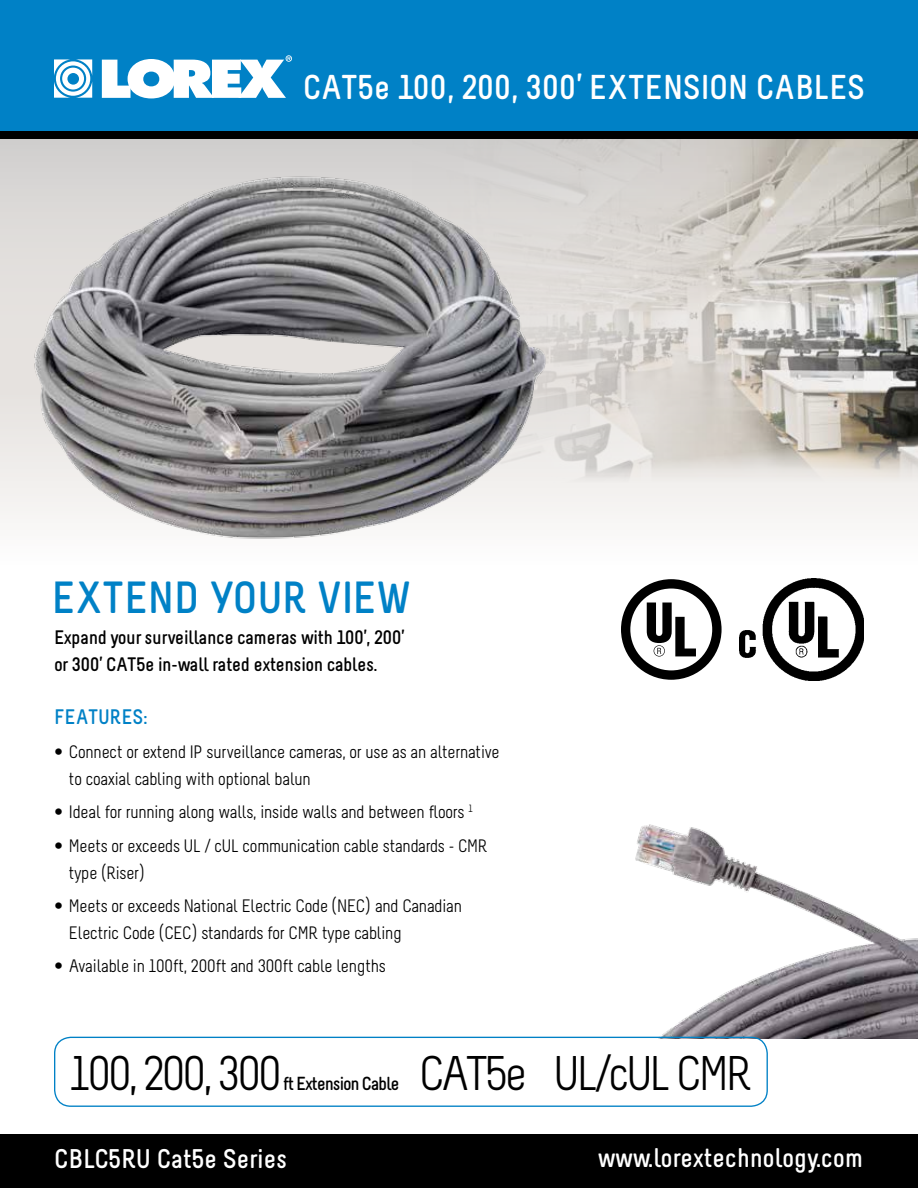
<style>
.page{position:relative;width:918px;height:1188px;background:#fff}
.page>*{position:absolute;margin:0;border:0;box-sizing:border-box;transform-origin:0 0}
.t1{font:48.6px "Melbourne";letter-spacing:-.05em;color:#000}
.t2{font:700 45px "Melbourne";color:#0081c6}
.t3{font:700 34.5px "Melbourne";color:#fff}
.t4{font:700 27px "Melbourne";color:#fff}
.t5{font:700 21px "Melbourne";color:#0081c6}
.t6{font:700 19.5px/27px "Melbourne";letter-spacing:-.015em;color:#000}
.t7{font:700 18.9px "Melbourne";letter-spacing:-.05em;color:#000}
.t8{font:18px/27px "Melbourne";letter-spacing:-.01em;color:#000}
.s1{font-family:"DIN Engschrift Std"}
</style>
<div class="page">
<div style="left:0;top:31px;width:918px;height:536px;background:#fbfaf9"></div>
<div style="left:0;top:1134px;width:918px;height:54px;background:#000"></div>
<img style="left:588px;top:138px;width:330px;height:344px">
<div style="left:0;top:122px;width:918px;height:16px;background:#000"></div>
<div style="left:0;top:0;width:918px;height:130px;background:#0081c6"></div>
<svg style="left:54px;top:59px;width:38px;height:39px"></svg>
<svg style="left:102px;top:55px;width:190px;height:43px"></svg>
<img style="left:0;top:130px;width:588px;height:409px">
<img style="left:554px;top:824px;width:364px;height:214px">
<div style="left:54px;top:1037px;width:714px;height:70px;border:1px solid #0081c6;border-radius:16px"></div>
<img style="left:740px;top:579px;width:124px;height:101px">
<svg style="left:621px;top:579px;width:101px;height:101px"></svg>
<h3 class="t3" style="left:302px;top:66px;width:564px">CAT5e 100, 200, 300’ EXTENSION CABLES</h3>
<h2 class="t2" style="left:51px;top:570px;width:361px">EXTEND YOUR VIEW</h2>
<p class="t6" style="left:54px;top:624px;width:352px">Expand your surveillance cameras with 100’, 200’ or 300’ CAT5e in-wall rated extension cables.</p>
<p class="t5" style="left:54px;top:704px;width:95px">FEATURES:</p>
<p class="t8" style="left:69px;top:740px;width:432px;text-indent:-15px"><span class="s1">•</span> Connect or extend IP surveillance cameras, or use as an alternative to coaxial cabling with optional balun</p>
<p class="t8" style="left:54px;top:800px;width:420px"><span class="s1">•</span> Ideal for running along walls, inside walls and between floors <sup>1</sup></p>
<p class="t8" style="left:69px;top:834px;width:420px;text-indent:-15px"><span class="s1">•</span> Meets or exceeds UL / cUL communication cable standards - CMR type (Riser)</p>
<p class="t8" style="left:69px;top:894px;width:394px;text-indent:-15px"><span class="s1">•</span> Meets or exceeds National Electric Code (NEC) and Canadian<br>Electric Code (CEC) standards for CMR type cabling</p>
<p class="t8" style="left:54px;top:955px;width:333px"><span class="s1">•</span> Available in 100ft, 200ft and 300ft cable lengths</p>
<h1 class="t1" style="left:70px;top:1046px;width:213px">100, 200, 300</h1>
<p class="t7" style="left:282px;top:1072px;width:118px">ft Extension Cable</p>
<h1 class="t1" style="left:419px;top:1046px;width:335px">CAT5e UL/cUL CMR</h1>
<h3 class="t4" style="left:54px;top:1142px;width:235px">CBLC5RU Cat5e Series</h3>
<h3 class="t4" style="left:597px;top:1141px;width:267px">www.lorextechnology.com</h3>
</div>
